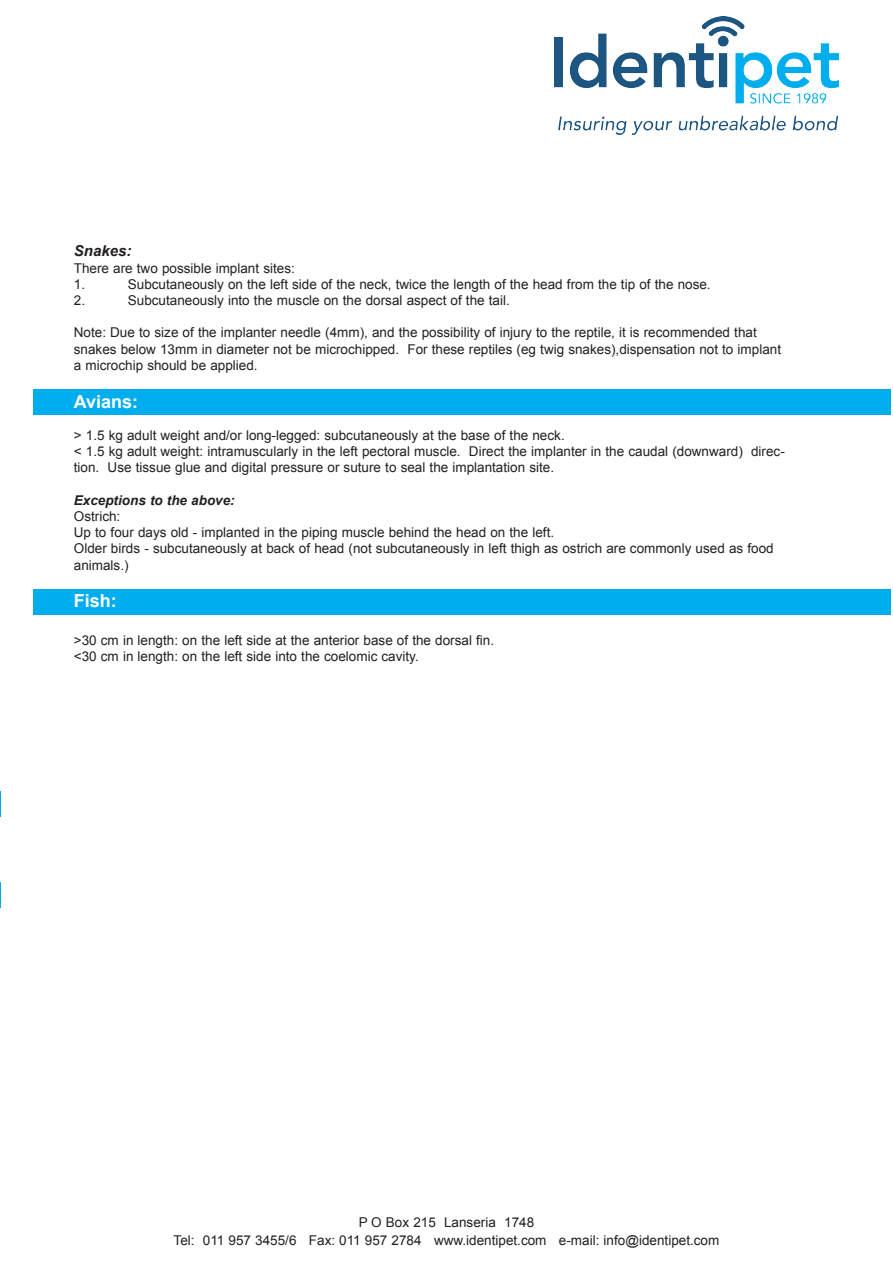
<style>
.page{position:relative;width:893px;height:1263px;background:#fff}
.page>*{position:absolute;margin:0;border:0;box-sizing:border-box;transform-origin:0 0}
.t1{font:700 18px "Arial";color:#fff}
.t2{font:italic 700 15px "Arial";color:#231f20}
.t3{font:13.5px/16.2px "Arial";color:#231f20}
.t4{font:italic 700 13.5px "Arial";color:#231f20}
</style>
<div class="page">
<div style="left:34px;top:589px;width:857px;height:25px;background:#00aeef"></div>
<div style="left:34px;top:389px;width:857px;height:26px;background:#00aeef"></div>
<svg style="left:0;top:791px;width:1px;height:25px"></svg>
<svg style="left:0;top:882px;width:1px;height:26px"></svg>
<img style="left:555px;top:16px;width:283px;height:118px">
<p class="t2" style="left:74px;top:243px;width:59px">Snakes:</p>
<p class="t3" style="left:74px;top:260px;width:222px">There are two possible implant sites:<br>1.</p>
<p class="t3" style="left:128px;top:276px;width:584px">Subcutaneously on the left side of the neck, twice the length of the head from the tip of the nose.</p>
<p class="t3" style="left:74px;top:292px;width:13px">2.</p>
<p class="t3" style="left:128px;top:292px;width:383px">Subcutaneously into the muscle on the dorsal aspect of the tail.</p>
<p class="t3" style="left:74px;top:324px;width:709px">Note: Due to size of the implanter needle (4mm), and the possibility of injury to the reptile, it is recommended that snakes below 13mm in diameter not be microchipped. For these reptiles (eg twig snakes),dispensation not to implant a microchip should be applied.</p>
<h1 class="t1" style="left:74px;top:391px;width:66px">Avians:</h1>
<p class="t3" style="left:74px;top:427px;width:712px">&gt; 1.5 kg adult weight and/or long-legged: subcutaneously at the base of the neck.<br>&lt; 1.5 kg adult weight: intramuscularly in the left pectoral muscle. Direct the implanter in the caudal (downward) direc&shy;tion. Use tissue glue and digital pressure or suture to seal the implantation site.</p>
<p class="t4" style="left:74px;top:492px;width:162px">Exceptions to the above:</p>
<p class="t3" style="left:74px;top:508px;width:701px">Ostrich:<br>Up to four days old - implanted in the piping muscle behind the head on the left.<br>Older birds - subcutaneously at back of head (not subcutaneously in left thigh as ostrich are commonly used as food animals.)</p>
<h1 class="t1" style="left:74px;top:591px;width:45px">Fish:</h1>
<p class="t3" style="left:74px;top:632px;width:422px">&gt;30 cm in length: on the left side at the anterior base of the dorsal fin. &lt;30 cm in length: on the left side into the coelomic cavity.</p>
<p class="t3" style="left:174px;top:1213px;width:547px;line-height:18px;text-align:center">P O Box 215 Lanseria 1748<br>Tel: 011 957 3455/6 Fax: 011 957 2784 www.identipet.com e-mail: info@identipet.com</p>
</div>
